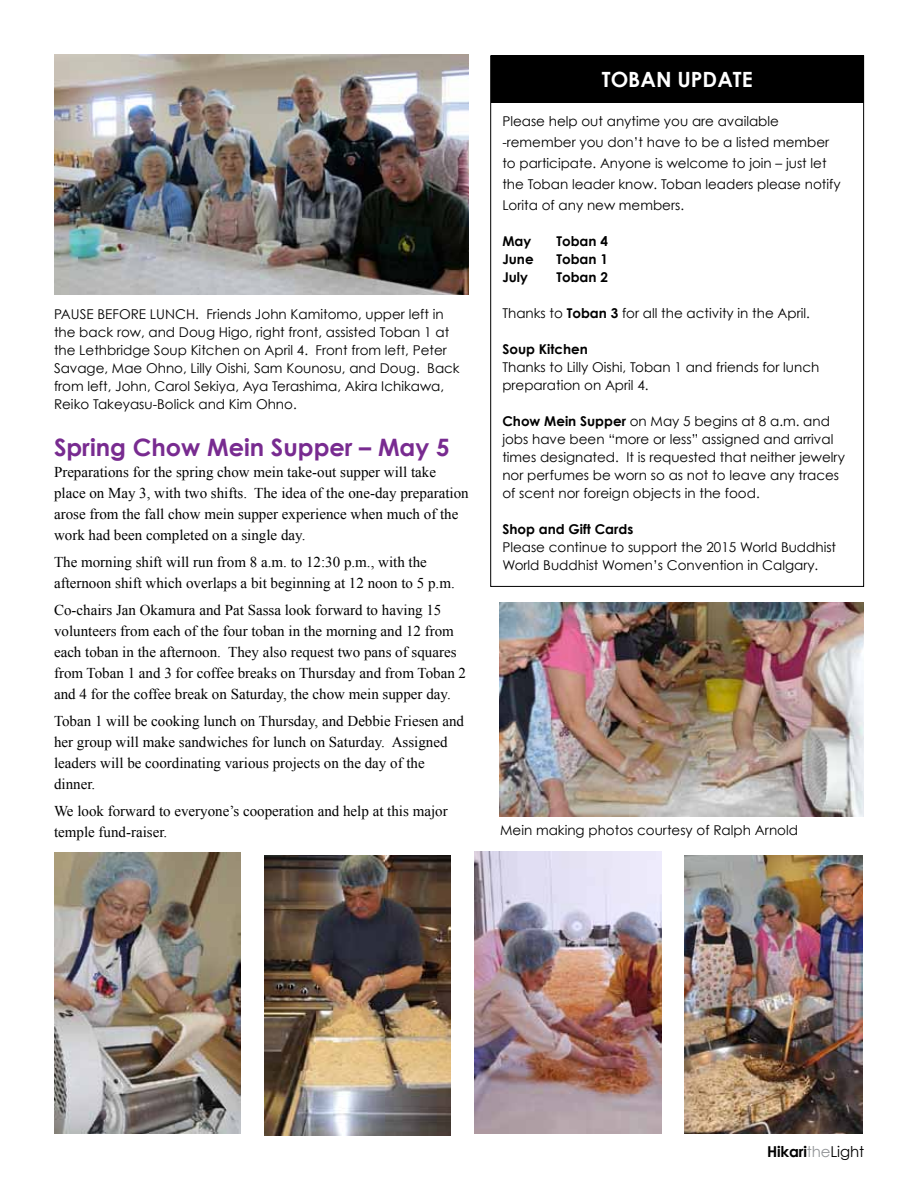
<style>
.page{position:relative;width:918px;height:1188px;background:#fff}
.page>*{position:absolute;margin:0;border:0;box-sizing:border-box;transform-origin:0 0}
.t1{font:700 24px "Century Gothic";color:#782b90}
.t2{font:700 21px "Century Gothic";color:#fff}
.t3{font:15px/21px "Times New Roman";color:#000}
.t4{font:700 15px "Century Gothic";letter-spacing:-.01em;color:#000}
.t5{font:13.5px/18px "Century Gothic";color:#000}
.t6{font:700 13.5px "Century Gothic";color:#000}
.s1{font-weight:700}
.s2{font-weight:400;color:#939598}
.s3{font-weight:400}
</style>
<div class="page">
<img style="left:54px;top:54px;width:415px;height:241px">
<div style="left:491px;top:55px;width:373px;height:48px;background:#000"></div>
<img style="left:500px;top:603px;width:364px;height:214px">
<img style="left:54px;top:853px;width:187px;height:281px">
<img style="left:265px;top:855px;width:185px;height:280px">
<img style="left:684px;top:855px;width:179px;height:279px">
<img style="left:475px;top:852px;width:187px;height:281px">
<p class="t5" style="left:54px;top:305px;width:407px">PAUSE BEFORE LUNCH. Friends John Kamitomo, upper left in the back row, and Doug Higo, right front, assisted Toban 1 at the Lethbridge Soup Kitchen on April 4. Front from left, Peter Savage, Mae Ohno, Lilly Oishi, Sam Kounosu, and Doug. Back from left, John, Carol Sekiya, Aya Terashima, Akira Ichikawa, Reiko Takeyasu-Bolick and Kim Ohno.</p>
<h1 class="t1" style="left:54px;top:432px;width:397px">Spring Chow Mein Supper – May 5</h1>
<p class="t3" style="left:54px;top:461px;width:416px">Preparations for the spring chow mein take-out supper will take place on May 3, with two shifts. The idea of the one-day preparation arose from the fall chow mein supper experience when much of the work had been completed on a single day.</p>
<p class="t3" style="left:54px;top:551px;width:402px">The morning shift will run from 8 a.m. to 12:30 p.m., with the afternoon shift which overlaps a bit beginning at 12 noon to 5 p.m.</p>
<p class="t3" style="left:54px;top:599px;width:414px">Co-chairs Jan Okamura and Pat Sassa look forward to having 15 volunteers from each of the four toban in the morning and 12 from each toban in the afternoon. They also request two pans of squares from Toban 1 and 3 for coffee breaks on Thursday and from Toban 2 and 4 for the coffee break on Saturday, the chow mein supper day.</p>
<p class="t3" style="left:54px;top:710px;width:412px">Toban 1 will be cooking lunch on Thursday, and Debbie Friesen and her group will make sandwiches for lunch on Saturday. Assigned leaders will be coordinating various projects on the day of the dinner.</p>
<p class="t3" style="left:54px;top:800px;width:395px">We look forward to everyone’s cooperation and help at this major temple fund-raiser.</p>
<h2 class="t2" style="left:602px;top:66px;width:152px">TOBAN UPDATE</h2>
<p class="t5" style="left:502px;top:111px;width:340px;line-height:21px">Please help out anytime you are available -remember you don’t have to be a listed member to participate. Anyone is welcome to join – just let the Toban leader know. Toban leaders please notify Lorita of any new members.</p>
<p class="t6" style="left:502px;top:233px;width:30px">May</p>
<p class="t6" style="left:556px;top:233px;width:53px">Toban 4</p>
<p class="t6" style="left:502px;top:251px;width:33px">June</p>
<p class="t6" style="left:556px;top:251px;width:53px">Toban 1</p>
<p class="t6" style="left:502px;top:269px;width:27px">July</p>
<p class="t6" style="left:556px;top:269px;width:53px">Toban 2</p>
<p class="t5" style="left:502px;top:304px;width:309px">Thanks to <span class="s1">Toban 3</span> for all the activity in the April.</p>
<p class="t6" style="left:502px;top:341px;width:87px">Soup Kitchen</p>
<p class="t5" style="left:502px;top:358px;width:318px">Thanks to Lilly Oishi, Toban 1 and friends for lunch preparation on April 4.</p>
<p class="t5" style="left:502px;top:412px;width:344px"><span class="s1">Chow Mein Supper</span> on May 5 begins at 8 a.m. and jobs have been “more or less” assigned and arrival times designated. It is requested that neither jewelry nor perfumes be worn so as not to leave any traces of scent nor foreign objects in the food.</p>
<p class="t6" style="left:502px;top:521px;width:132px">Shop and Gift Cards</p>
<p class="t5" style="left:502px;top:538px;width:335px">Please continue to support the 2015 World Buddhist<br>World Buddhist Women’s Convention in Calgary.</p>
<p class="t5" style="left:500px;top:821px;width:299px">Mein making photos courtesy of Ralph Arnold</p>
<p class="t4" style="left:767px;top:1142px;width:99px">Hikari<span class="s2">the</span><span class="s3">Light</span></p>
</div>
